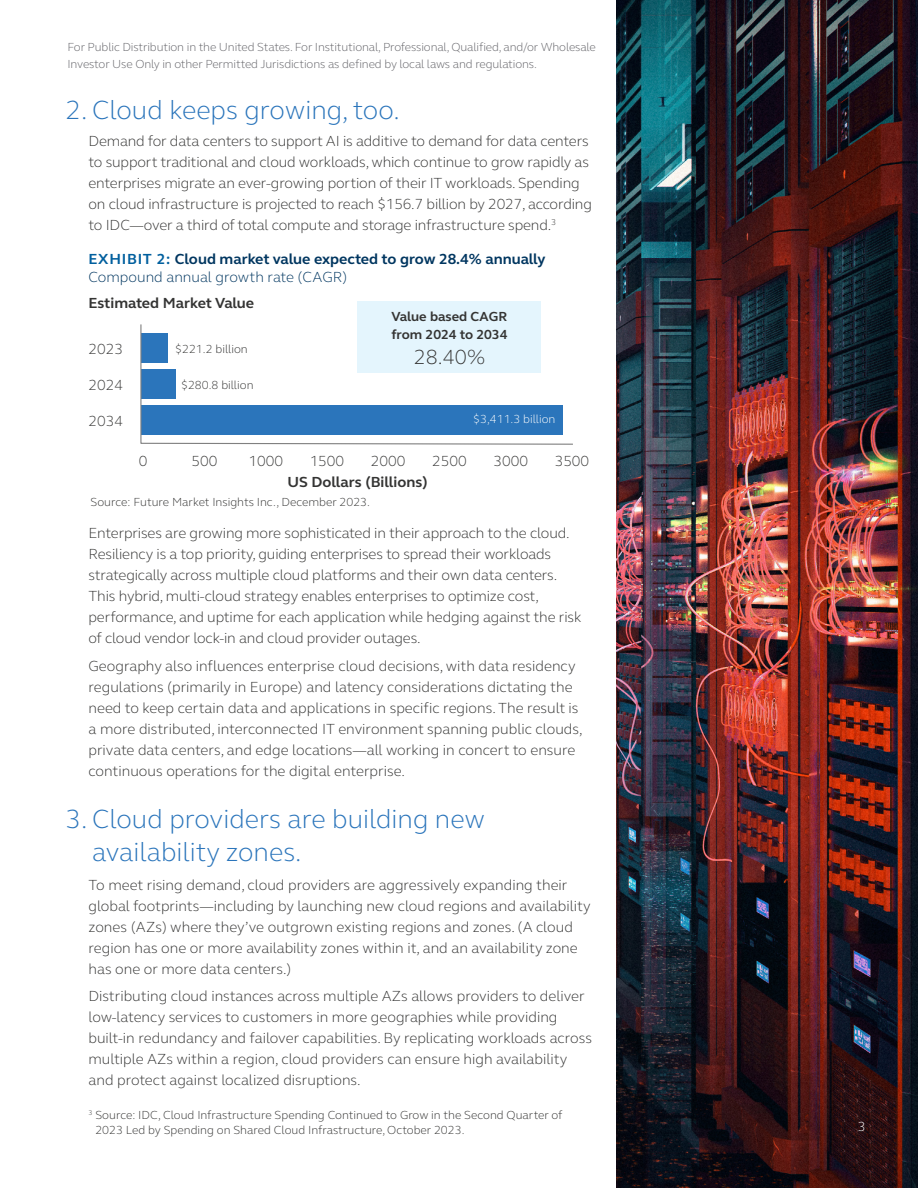
<style>
.page{position:relative;width:918px;height:1188px;background:#fff}
.page>*{position:absolute;margin:0;border:0;box-sizing:border-box;transform-origin:0 0}
.Subhead_1{font:300 27px/33px "FS Elliot Pro";color:#2b75bb}
.t1{font:300 21px "FS Elliot Pro";color:#343433}
._10_14_paragraph{font:300 15px/21px "FS Elliot Pro";letter-spacing:-.01em;color:#343433}
.Subhead_3{font:700 15px/18px "FS Elliot Pro";color:#003660}
.t2{font:700 15px "FS Elliot Pro";color:#343433}
.t3{font:700 13.5px/18px "FS Elliot Pro";color:#343433}
.t4{font:300 13.5px "FS Elliot Pro";color:#fff}
.Default_footnotes_sources{font:300 12px/15px "FS Elliot Pro";color:#343433}
.t5{font:300 12px/16.5px "FS Elliot Pro";letter-spacing:-.01em;color:#626267}
.t6{font:300 12px "FS Elliot Pro";color:#fff}
.s1{color:#005f9e}
.s2{font-weight:300}
</style>
<div class="page">
<img style="left:617px;top:0;width:301px;height:1188px">
<div style="left:358px;top:302px;width:183px;height:71px;background:#e4f5fd"></div>
<svg style="left:140px;top:323px;width:433px;height:122px"></svg>
<p class="t5" style="left:68px;top:38px;width:530px">For Public Distribution in the United States. For Institutional, Professional, Qualified, and/or Wholesale<br>Investor Use Only in other Permitted Jurisdictions as defined by local laws and regulations.</p>
<h1 class="Subhead_1" style="left:66px;top:92px;width:336px">2. Cloud keeps growing, too.</h1>
<p class="_10_14_paragraph" style="left:88px;top:129px;width:505px">Demand for data centers to support AI is additive to demand for data centers to support traditional and cloud workloads, which continue to grow rapidly as enterprises migrate an ever-growing portion of their IT workloads. Spending on cloud infrastructure is projected to reach $156.7 billion by 2027, according to IDC—over a third of total compute and storage infrastructure spend.<sup>3</sup></p>
<h2 class="Subhead_3" style="left:88px;top:250px;width:458px"><span class="s1">EXHIBIT 2:</span> Cloud market value expected to grow 28.4% annually<br><span class="s2">Compound annual growth rate (CAGR)</span></h2>
<p class="t2" style="left:88px;top:292px;width:167px">Estimated Market Value</p>
<p class="_10_14_paragraph" style="left:88px;top:338px;width:36px">2023</p>
<p class="_10_14_paragraph" style="left:88px;top:374px;width:36px">2024</p>
<p class="_10_14_paragraph" style="left:88px;top:410px;width:36px">2034</p>
<p class="Default_footnotes_sources" style="left:175px;top:341px;width:74px">$221.2 billion</p>
<p class="Default_footnotes_sources" style="left:181px;top:377px;width:74px">$280.8 billion</p>
<p class="t3" style="left:391px;top:307px;width:118px">Value based CAGR from 2024 to 2034</p>
<p class="t1" style="left:414px;top:343px;width:73px">28.40%</p>
<p class="t6" style="left:473px;top:411px;width:84px">$3,411.3 billion</p>
<p class="_10_14_paragraph" style="left:139px;top:450px;width:10px">0</p>
<p class="_10_14_paragraph" style="left:191px;top:450px;width:27px">500</p>
<p class="_10_14_paragraph" style="left:248px;top:450px;width:36px">1000</p>
<p class="_10_14_paragraph" style="left:310px;top:450px;width:36px">1500</p>
<p class="_10_14_paragraph" style="left:371px;top:450px;width:36px">2000</p>
<p class="_10_14_paragraph" style="left:432px;top:450px;width:36px">2500</p>
<p class="_10_14_paragraph" style="left:493px;top:450px;width:36px">3000</p>
<p class="_10_14_paragraph" style="left:555px;top:450px;width:36px">3500</p>
<p class="t2" style="left:288px;top:472px;width:142px">US Dollars (Billions)</p>
<p class="Default_footnotes_sources" style="left:91px;top:494px;width:281px">Source: Future Market Insights Inc., December 2023.</p>
<p class="_10_14_paragraph" style="left:88px;top:522px;width:494px">Enterprises are growing more sophisticated in their approach to the cloud.<br>Resiliency is a top priority, guiding enterprises to spread their workloads strategically across multiple cloud platforms and their own data centers.<br>This hybrid, multi-cloud strategy enables enterprises to optimize cost, performance, and uptime for each application while hedging against the risk of cloud vendor lock-in and cloud provider outages.</p>
<p class="_10_14_paragraph" style="left:88px;top:654px;width:496px">Geography also influences enterprise cloud decisions, with data residency regulations (primarily in Europe) and latency considerations dictating the need to keep certain data and applications in specific regions. The result is a more distributed, interconnected IT environment spanning public clouds, private data centers, and edge locations—all working in concert to ensure continuous operations for the digital enterprise.</p>
<h1 class="Subhead_1" style="left:92px;top:801px;width:394px;text-indent:-27px">3. Cloud providers are building new availability zones.</h1>
<p class="_10_14_paragraph" style="left:88px;top:873px;width:504px">To meet rising demand, cloud providers are aggressively expanding their global footprints—including by launching new cloud regions and availability zones (AZs) where they’ve outgrown existing regions and zones. (A cloud region has one or more availability zones within it, and an availability zone has one or more data centers.)</p>
<p class="_10_14_paragraph" style="left:88px;top:985px;width:505px">Distributing cloud instances across multiple AZs allows providers to deliver low-latency services to customers in more geographies while providing built-in redundancy and failover capabilities. By replicating workloads across multiple AZs within a region, cloud providers can ensure high availability and protect against localized disruptions.</p>
<p class="Default_footnotes_sources" style="left:95px;top:1107px;width:469px;text-indent:-7px"><sup>3</sup> Source: IDC, Cloud Infrastructure Spending Continued to Grow in the Second Quarter of<br>2023 Led by Spending on Shared Cloud Infrastructure, October 2023.</p>
<p class="t4" style="left:858px;top:1117px;width:9px">3</p>
</div>
